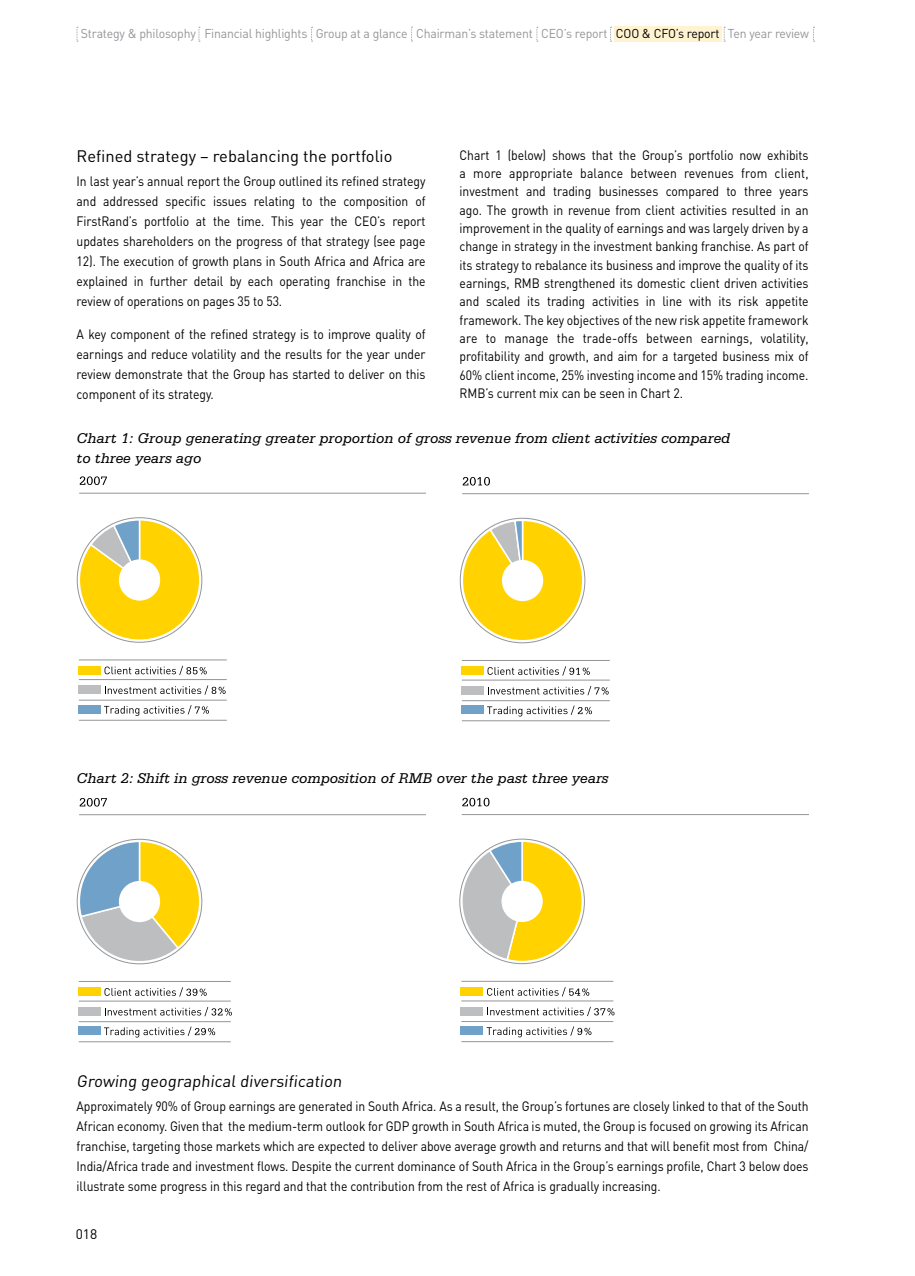
<style>
.page{position:relative;width:915px;height:1276px;background:#fff}
.page>*{position:absolute;margin:0;border:0;box-sizing:border-box;transform-origin:0 0}
.t1{font:16.5px "DIN";color:#000}
.t2{font:italic 15px/20px "Serifa Std";color:#000}
.t3{font:13.65px "DIN";color:#000}
.t4{font:13.5px/20px "DIN";letter-spacing:-.005em;color:#000;text-align:justify;scale:.9 1}
.t5{font:12.75px "DIN";letter-spacing:-.015em;color:#939598;scale:.96 1}
.s1{color:#000}
</style>
<div class="page">
<div style="left:614px;top:26px;width:107px;height:16px;background:#fff3d1"></div>
<svg style="left:77px;top:27px;width:1px;height:15px"></svg>
<svg style="left:198px;top:27px;width:2px;height:15px"></svg>
<svg style="left:536px;top:27px;width:1px;height:15px"></svg>
<svg style="left:610px;top:27px;width:1px;height:15px"></svg>
<svg style="left:723px;top:27px;width:2px;height:15px"></svg>
<svg style="left:813px;top:27px;width:1px;height:15px"></svg>
<svg style="left:411px;top:27px;width:1px;height:15px"></svg>
<svg style="left:311px;top:27px;width:1px;height:15px"></svg>
<hr style="left:79px;top:493px;width:346px;height:1px;background:#939598">
<svg style="left:79px;top:518px;width:121px;height:124px"></svg>
<div style="left:119px;top:559px;width:41px;height:41px;background:#fff;border-radius:50%"></div>
<svg style="left:80px;top:476px;width:27px;height:9px"></svg>
<svg style="left:104px;top:705px;width:105px;height:11px"></svg>
<svg style="left:105px;top:685px;width:120px;height:9px"></svg>
<svg style="left:104px;top:666px;width:103px;height:9px"></svg>
<div style="left:78px;top:666px;width:22px;height:8px;background:#ffd200"></div>
<div style="left:78px;top:686px;width:22px;height:8px;background:#bcbec0"></div>
<div style="left:78px;top:705px;width:22px;height:8px;background:#70a2c9"></div>
<hr style="left:79px;top:720px;width:148px;height:1px;background:#939598">
<hr style="left:79px;top:700px;width:148px;height:1px;background:#939598">
<hr style="left:79px;top:679px;width:148px;height:1px;background:#939598">
<hr style="left:79px;top:659px;width:148px;height:1px;background:#939598">
<hr style="left:462px;top:493px;width:346px;height:1px;background:#939598">
<svg style="left:462px;top:519px;width:120px;height:123px"></svg>
<div style="left:501px;top:560px;width:42px;height:41px;background:#fff;border-radius:50%"></div>
<svg style="left:462px;top:477px;width:28px;height:8px"></svg>
<svg style="left:487px;top:705px;width:104px;height:11px"></svg>
<svg style="left:488px;top:686px;width:120px;height:9px"></svg>
<svg style="left:487px;top:666px;width:102px;height:9px"></svg>
<div style="left:461px;top:667px;width:22px;height:8px;background:#ffd200"></div>
<div style="left:461px;top:686px;width:22px;height:8px;background:#bcbec0"></div>
<div style="left:461px;top:706px;width:22px;height:8px;background:#70a2c9"></div>
<hr style="left:461px;top:720px;width:148px;height:1px;background:#939598">
<hr style="left:461px;top:700px;width:148px;height:1px;background:#939598">
<hr style="left:461px;top:680px;width:148px;height:1px;background:#939598">
<hr style="left:461px;top:660px;width:148px;height:1px;background:#939598">
<hr style="left:79px;top:814px;width:346px;height:1px;background:#939598">
<svg style="left:77px;top:840px;width:123px;height:123px"></svg>
<div style="left:119px;top:881px;width:41px;height:41px;background:#fff;border-radius:50%"></div>
<svg style="left:80px;top:798px;width:27px;height:8px"></svg>
<svg style="left:104px;top:1026px;width:111px;height:11px"></svg>
<svg style="left:105px;top:1007px;width:127px;height:9px"></svg>
<svg style="left:104px;top:987px;width:103px;height:9px"></svg>
<div style="left:78px;top:988px;width:22px;height:8px;background:#ffd200"></div>
<div style="left:78px;top:1007px;width:22px;height:8px;background:#bcbec0"></div>
<div style="left:78px;top:1027px;width:22px;height:8px;background:#70a2c9"></div>
<hr style="left:79px;top:1041px;width:152px;height:1px;background:#939598">
<hr style="left:79px;top:1021px;width:152px;height:1px;background:#939598">
<hr style="left:79px;top:1001px;width:152px;height:1px;background:#939598">
<hr style="left:79px;top:981px;width:152px;height:1px;background:#939598">
<hr style="left:461px;top:814px;width:347px;height:1px;background:#939598">
<svg style="left:459px;top:839px;width:123px;height:124px"></svg>
<div style="left:501px;top:881px;width:41px;height:41px;background:#fff;border-radius:50%"></div>
<svg style="left:462px;top:798px;width:27px;height:8px"></svg>
<svg style="left:486px;top:1026px;width:105px;height:11px"></svg>
<svg style="left:487px;top:1007px;width:127px;height:9px"></svg>
<svg style="left:487px;top:987px;width:102px;height:9px"></svg>
<div style="left:460px;top:987px;width:23px;height:9px;background:#ffd200"></div>
<div style="left:460px;top:1007px;width:23px;height:8px;background:#bcbec0"></div>
<div style="left:460px;top:1026px;width:23px;height:9px;background:#70a2c9"></div>
<hr style="left:461px;top:1041px;width:152px;height:1px;background:#939598">
<hr style="left:461px;top:1021px;width:152px;height:1px;background:#939598">
<hr style="left:461px;top:1000px;width:152px;height:1px;background:#939598">
<hr style="left:461px;top:981px;width:152px;height:1px;background:#939598">
<p class="t5" style="left:81px;top:26px;width:759px">Strategy &amp; philosophy Financial highlights Group at a glance Chairman’s statement CEO’s report <span class="s1">COO &amp; CFO’s report</span> Ten year review</p>
<p class="t1" style="left:77px;top:146px;width:317px">Refined strategy – rebalancing the portfolio</p>
<p class="t4" style="left:77px;top:171px;width:389px">In last year’s annual report the Group outlined its refined strategy and addressed specific issues relating to the composition of FirstRand’s portfolio at the time. This year the CEO’s report updates shareholders on the progress of that strategy (see page 12). The execution of growth plans in South Africa and Africa are explained in further detail by each operating franchise in the review of operations on pages 35 to 53.</p>
<p class="t4" style="left:77px;top:324px;width:389px">A key component of the refined strategy is to improve quality of earnings and reduce volatility and the results for the year under review demonstrate that the Group has started to deliver on this component of its strategy.</p>
<p class="t4" style="left:459px;top:146px;width:389px;line-height:18.3px">Chart 1 (below) shows that the Group’s portfolio now exhibits a more appropriate balance between revenues from client, investment and trading businesses compared to three years ago. The growth in revenue from client activities resulted in an improvement in the quality of earnings and was largely driven by a change in strategy in the investment banking franchise. As part of its strategy to rebalance its business and improve the quality of its earnings, RMB strengthened its domestic client driven activities and scaled its trading activities in line with its risk appetite framework. The key objectives of the new risk appetite framework are to manage the trade-offs between earnings, volatility, profitability and growth, and aim for a targeted business mix of 60% client income, 25% investing income and 15% trading income.<br>RMB’s current mix can be seen in Chart 2.</p>
<p class="t2" style="left:77px;top:428px;width:655px">Chart 1: Group generating greater proportion of gross revenue from client activities compared to three years ago</p>
<p class="t2" style="left:77px;top:768px;width:533px">Chart 2: Shift in gross revenue composition of RMB over the past three years</p>
<p class="t1" style="left:77px;top:1070px;width:269px">Growing geographical diversification</p>
<p class="t4" style="left:77px;top:1096px;width:814px">Approximately 90% of Group earnings are generated in South Africa. As a result, the Group’s fortunes are closely linked to that of the South African economy. Given that the medium-term outlook for GDP growth in South Africa is muted, the Group is focused on growing its African franchise, targeting those markets which are expected to deliver above average growth and returns and that will benefit most from China/ India/Africa trade and investment flows. Despite the current dominance of South Africa in the Group’s earnings profile, Chart 3 below does illustrate some progress in this regard and that the contribution from the rest of Africa is gradually increasing.</p>
<p class="t3" style="left:76px;top:1225px;width:23px">018</p>
</div>
